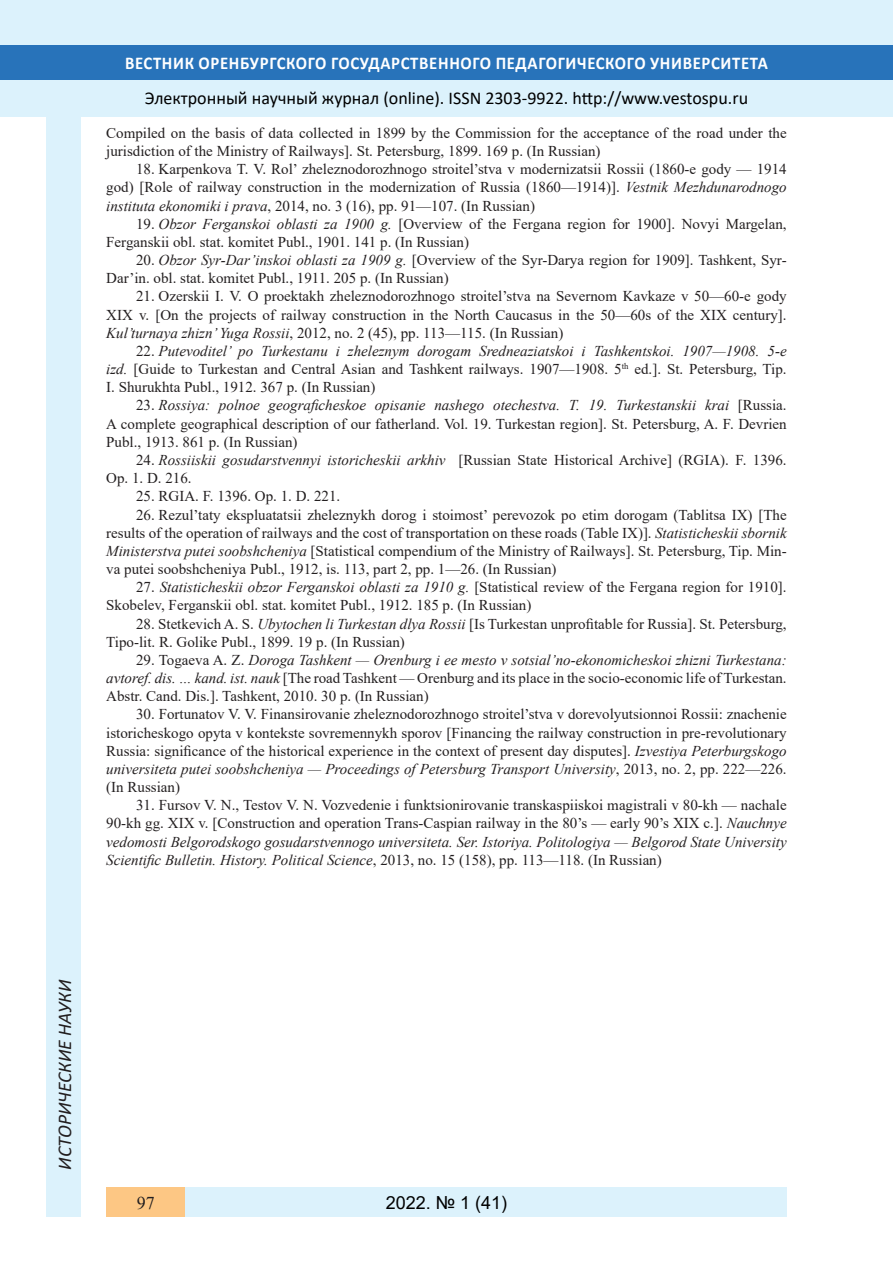
<style>
.page{position:relative;width:893px;height:1263px;background:#fff}
.page>*{position:absolute;margin:0;border:0;box-sizing:border-box;transform-origin:0 0}
.t1{font:italic 19.5px "Calibri";color:#231f20}
.t2{font:18px "Calibri";color:#000}
.t3{font:700 18px "Calibri";letter-spacing:.04em;color:#fff;scale:.93 1}
.t4{font:18px "Arial";color:#000}
.t5{font:700 18px "Book Antiqua";color:#000}
.t6{font:18px "Times New Roman";color:#231f20}
.литература{font:15px/18.1px "Times New Roman";color:#231f20;text-align:justify}
.s1{font-style:italic}
</style>
<div class="page">
<div style="left:0;top:0;width:893px;height:116px;background:#dcf2fc"></div>
<div style="left:0;top:45px;width:893px;height:34px;background:#2873ba"></div>
<div style="left:47px;top:116px;width:34px;height:1101px;background:#dcf2fc"></div>
<div style="left:106px;top:1188px;width:681px;height:29px;background:#dcf2fc"></div>
<div style="left:106px;top:1188px;width:79px;height:29px;background:#fdc784"></div>
<h1 class="t1" style="left:51px;top:1179px;width:279px;rotate:-90deg">03.00.00 БИОЛОГИЧЕСКИЕ НАУКИ</h1>
<h1 class="t1" style="left:51px;top:1170px;width:192px;rotate:-90deg">ИСТОРИЧЕСКИЕ НАУКИ</h1>
<p class="t3" style="left:125px;top:50px;width:693px">ВЕСТНИК ОРЕНБУРГСКОГО ГОСУДАРСТВЕННОГО ПЕДАГОГИЧЕСКОГО УНИВЕРСИТЕТА</p>
<p class="t2" style="left:145px;top:85px;width:605px">Электронный научный журнал (online). ISSN 2303-9922. http://www.vestospu.ru</p>
<p class="t2" style="left:388px;top:85px;width:13px">O</p>
<p class="t2" style="left:583px;top:85px;width:13px">t</p>
<p class="t2" style="left:583px;top:85px;width:13px">t</p>
<p class="литература" style="left:106px;top:123px;width:682px">Compiled on the basis of data collected in 1899 by the Commission for the acceptance of the road under the jurisdiction of the Ministry of Railways]. St. Petersburg, 1899. 169 p. (In Russian)</p>
<p class="литература" style="left:106px;top:160px;width:682px;text-indent:30px">18. Karpenkova T. V. Rol’ zheleznodorozhnogo stroitel’stva v modernizatsii Rossii (1860-e gody — 1914 god) [Role of railway construction in the modernization of Russia (1860—1914)]. <span class="s1">Vestnik Mezhdunarodnogo instituta ekonomiki i prava</span>, 2014, no. 3 (16), pp. 91—107. (In Russian)</p>
<p class="литература" style="left:106px;top:214px;width:682px;text-indent:30px">19. <span class="s1">Obzor Ferganskoi oblasti za 1900 g.</span> [Overview of the Fergana region for 1900]. Novyi Margelan,<br>Ferganskii obl. stat. komitet Publ., 1901. 141 p. (In Russian)</p>
<p class="литература" style="left:106px;top:251px;width:682px;text-indent:30px">20. <span class="s1">Obzor Syr-Dar’inskoi oblasti za 1909 g.</span> [Overview of the Syr-Darya region for 1909]. Tashkent, Syr-<br>Dar’in. obl. stat. komitet Publ., 1911. 205 p. (In Russian)</p>
<p class="литература" style="left:106px;top:287px;width:682px;text-indent:30px">21. Ozerskii I. V. O proektakh zheleznodorozhnogo stroitel’stva na Severnom Kavkaze v 50—60-e gody XIX v. [On the projects of railway construction in the North Caucasus in the 50—60s of the XIX century].<br><span class="s1">Kul’turnaya zhizn’ Yuga Rossii</span>, 2012, no. 2 (45), pp. 113—115. (In Russian)</p>
<p class="литература" style="left:106px;top:341px;width:682px;text-indent:30px">22. <span class="s1">Putevoditel’ po Turkestanu i zheleznym dorogam Sredneaziatskoi i Tashkentskoi. 1907—1908. 5-e izd.</span> [Guide to Turkestan and Central Asian and Tashkent railways. 1907—1908. 5<sup>th</sup> ed.]. St. Petersburg, Tip.<br>I. Shurukhta Publ., 1912. 367 p. (In Russian)</p>
<p class="литература" style="left:106px;top:396px;width:682px;text-indent:30px">23. <span class="s1">Rossiya: polnoe geograficheskoe opisanie nashego otechestva. T. 19. Turkestanskii krai</span> [Russia.<br>A complete geographical description of our fatherland. Vol. 19. Turkestan region]. St. Petersburg, A. F. Devrien Publ., 1913. 861 p. (In Russian)</p>
<p class="литература" style="left:106px;top:450px;width:682px;text-indent:30px">24. <span class="s1">Rossiiskii gosudarstvennyi istoricheskii arkhiv</span> [Russian State Historical Archive] (RGIA). F. 1396.<br>Op. 1. D. 216.</p>
<p class="литература" style="left:136px;top:487px;width:206px">25. RGIA. F. 1396. Оp. 1. D. 221.</p>
<p class="литература" style="left:106px;top:505px;width:682px;text-indent:30px">26. Rezul’taty ekspluatatsii zheleznykh dorog i stoimost’ perevozok po etim dorogam (Tablitsa IX) [The results of the operation of railways and the cost of transportation on these roads (Table IX)]. <span class="s1">Statisticheskii sbornik Ministerstva putei soobshcheniya</span> [Statistical compendium of the Ministry of Railways]. St. Petersburg, Tip. Min&shy;va putei soobshcheniya Publ., 1912, is. 113, part 2, pp. 1—26. (In Russian)</p>
<p class="литература" style="left:106px;top:578px;width:682px;text-indent:30px">27. <span class="s1">Statisticheskii obzor Ferganskoi oblasti za 1910 g.</span> [Statistical review of the Fergana region for 1910].<br>Skobelev, Ferganskii obl. stat. komitet Publ., 1912. 185 p. (In Russian)</p>
<p class="литература" style="left:106px;top:614px;width:682px;text-indent:30px">28. Stetkevich A. S. <span class="s1">Ubytochen li Turkestan dlya Rossii</span> [Is Turkestan unprofitable for Russia]. St. Petersburg,<br>Tipo-lit. R. Golike Publ., 1899. 19 p. (In Russian)</p>
<p class="литература" style="left:106px;top:650px;width:682px;text-indent:30px">29. Togaeva A. Z. <span class="s1">Doroga Tashkent — Orenburg i ee mesto v sotsial’no-ekonomicheskoi zhizni Turkestana: avtoref. dis. … kand. ist. nauk</span> [The road Tashkent — Orenburg and its place in the socio-economic life of Turkestan.<br>Abstr. Cand. Dis.]. Tashkent, 2010. 30 p. (In Russian)</p>
<p class="литература" style="left:106px;top:705px;width:682px;text-indent:30px">30. Fortunatov V. V. Finansirovanie zheleznodorozhnogo stroitel’stva v dorevolyutsionnoi Rossii: znachenie istoricheskogo opyta v kontekste sovremennykh sporov [Financing the railway construction in pre-revolutionary Russia: significance of the historical experience in the context of present day disputes]. <span class="s1">Izvestiya Peterburgskogo universiteta putei soobshcheniya — Proceedings of Petersburg Transport University</span>, 2013, no. 2, pp. 222—226. (In Russian)</p>
<p class="литература" style="left:106px;top:796px;width:682px;text-indent:30px">31. Fursov V. N., Testov V. N. Vozvedenie i funktsionirovanie transkaspiiskoi magistrali v 80-kh — nachale 90-kh gg. XIX v. [Construction and operation Trans-Caspian railway in the 80’s — early 90’s XIX c.]. <span class="s1">Nauchnye vedomosti Belgorodskogo gosudarstvennogo universiteta. Ser. Istoriya. Politologiya — Belgorod State University Scientific Bulletin. History. Political Science</span>, 2013, no. 15 (158), pp. 113—118. (In Russian)</p>
<p class="t5" style="left:390px;top:1190px;width:37px">2018</p>
<p class="t5" style="left:479px;top:1190px;width:25px">25)</p>
<p class="t4" style="left:386px;top:1190px;width:123px">2022. № 1 (41)</p>
<p class="t6" style="left:137px;top:1190px;width:19px">97</p>
<p class="t5" style="left:460px;top:1190px;width:39px">2 6</p>
</div>
